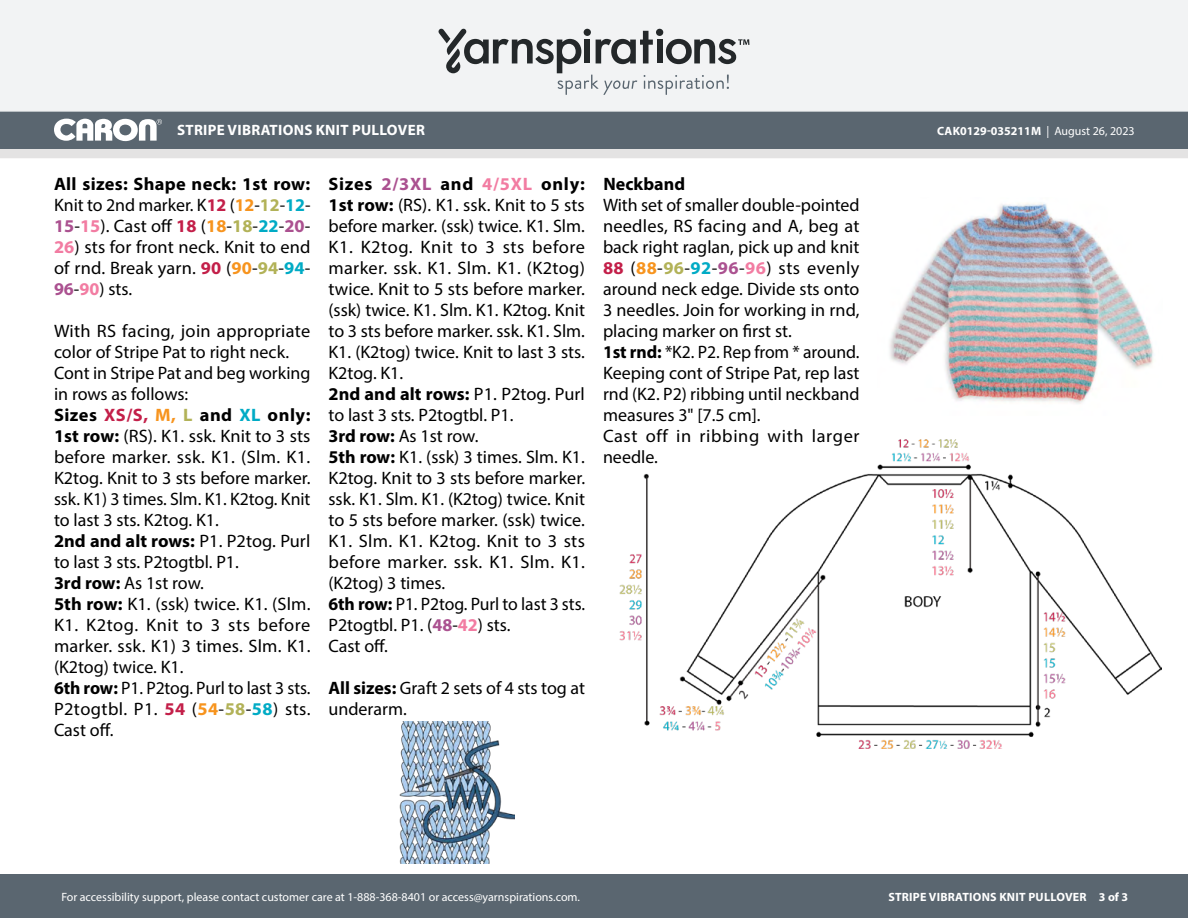
<style>
.page{position:relative;width:1188px;height:918px;background:#fff}
.page>*{position:absolute;margin:0;border:0;box-sizing:border-box;transform-origin:0 0}
.Body_-__Color_coded_6_sizes{font:18px/21px "Myriad Pro";color:#000;text-align:justify}
.Body_-__With_auto_styling{font:18px/21px "Myriad Pro";color:#000}
.Body_-__Color_coded_6_sizes-2{font:18px/21px "Myriad Pro";letter-spacing:.035em;color:#000}
.SIZES_-_Color_Coded{font:700 18px "Myriad Pro";color:#000}
.t1{font:700 15px "Myriad Pro";letter-spacing:.02em;color:#fff}
.t2{font:12px "Myriad Pro";color:#fff}
.t3{font:700 12px "Myriad Pro";letter-spacing:.02em;color:#fff}
.t4{font:700 12px "Myriad Pro";color:#fff}
.s1{font-weight:400}
.s2{font-weight:700}
.s3{font-weight:700;color:#c31f49}
.s4{font-weight:700;color:#f7941e}
.s5{font-weight:700;color:#b2b258}
.s6{font-weight:700;color:#00abc5}
.s7{font-weight:700;color:#ab5190}
.s8{font-weight:700;color:#f27ca2}
</style>
<div class="page">
<div style="left:0;top:875px;width:1188px;height:43px;background:#5a6670"></div>
<div style="left:0;top:149px;width:1188px;height:9px;background:#e4e3e3"></div>
<div style="left:0;top:111px;width:1188px;height:38px;background:#5a6670"></div>
<div style="left:0;top:0;width:1188px;height:112px;background:#f2f3f4"></div>
<svg style="left:438px;top:29px;width:311px;height:66px"></svg>
<svg style="left:54px;top:119px;width:108px;height:22px"></svg>
<img style="left:619px;top:439px;width:543px;height:310px">
<img style="left:889px;top:203px;width:264px;height:201px">
<img style="left:399px;top:722px;width:115px;height:142px">
<p class="t1" style="left:177px;top:120px;width:249px">STRIPE VIBRATIONS KNIT PULLOVER</p>
<p class="t4" style="left:937px;top:123px;width:199px">CAK0129-035211M <span class="s1">| August 26, 2023</span></p>
<p class="Body_-__Color_coded_6_sizes" style="left:54px;top:173px;width:258px"><span class="s2">All sizes: Shape neck: 1st row:<br></span>Knit to 2nd marker. K<span class="s3">12</span> (<span class="s4">12</span>-<span class="s5">12</span>-<span class="s6">12</span>- <span class="s7">15</span>-<span class="s8">15</span>). Cast off <span class="s3">18</span> (<span class="s4">18</span>-<span class="s5">18</span>-<span class="s6">22</span>-<span class="s7">20</span>-</p>
<p class="Body_-__Color_coded_6_sizes" style="left:54px;top:236px;width:258px"><span class="s8">26</span>) sts for front neck. Knit to end of rnd. Break yarn. <span class="s3">90</span> (<span class="s4">90</span>-<span class="s5">94</span>-<span class="s6">94</span>- <span class="s7">96</span>-<span class="s8">90</span>) sts.</p>
<p class="Body_-__Color_coded_6_sizes" style="left:54px;top:320px;width:258px">With RS facing, join appropriate color of Stripe Pat to right neck.</p>
<p class="Body_-__With_auto_styling" style="left:54px;top:362px;width:258px">Cont in Stripe Pat and beg working in rows as follows:</p>
<p class="Body_-__Color_coded_6_sizes" style="left:54px;top:404px;width:258px"><span class="s2">Sizes</span> <span class="s3">XS/S,</span> <span class="s4">M,</span> <span class="s5">L</span> <span class="s2">and</span> <span class="s6">XL</span> <span class="s2">only:<br>1st row:</span> (RS). K1. ssk. Knit to 3 sts before marker. ssk. K1. (Slm. K1.<br>K2tog. Knit to 3 sts before marker. ssk. K1) 3 times. Slm. K1. K2tog. Knit to last 3 sts. K2tog. K1.</p>
<p class="Body_-__Color_coded_6_sizes" style="left:54px;top:530px;width:258px"><span class="s2">2nd and alt rows:</span> P1. P2tog. Purl to last 3 sts. P2togtbl. P1.</p>
<p class="Body_-__Color_coded_6_sizes" style="left:54px;top:572px;width:151px"><span class="s2">3rd row:</span> As 1st row.</p>
<p class="Body_-__Color_coded_6_sizes" style="left:54px;top:593px;width:258px"><span class="s2">5th row:</span> K1. (ssk) twice. K1. (Slm.<br>K1. K2tog. Knit to 3 sts before marker. ssk. K1) 3 times. Slm. K1. (K2tog) twice. K1.</p>
<p class="Body_-__Color_coded_6_sizes" style="left:54px;top:677px;width:258px"><span class="s2">6th row:</span> P1. P2tog. Purl to last 3 sts.<br>P2togtbl. P1. <span class="s3">54</span> (<span class="s4">54</span>-<span class="s5">58</span>-<span class="s6">58</span>) sts.<br>Cast off.</p>
<p class="Body_-__Color_coded_6_sizes" style="left:328px;top:173px;width:258px"><span class="s2">Sizes</span> <span class="s7">2/3XL</span> <span class="s2">and</span> <span class="s8">4/5XL</span> <span class="s2">only:<br>1st row:</span> (RS). K1. ssk. Knit to 5 sts before marker. (ssk) twice. K1. Slm.<br>K1. K2tog. Knit to 3 sts before marker. ssk. K1. Slm. K1. (K2tog) twice. Knit to 5 sts before marker. (ssk) twice. K1. Slm. K1. K2tog. Knit to 3 sts before marker. ssk. K1. Slm.<br>K1. (K2tog) twice. Knit to last 3 sts.<br>K2tog. K1.</p>
<p class="Body_-__Color_coded_6_sizes" style="left:328px;top:383px;width:258px"><span class="s2">2nd and alt rows:</span> P1. P2tog. Purl to last 3 sts. P2togtbl. P1.</p>
<p class="Body_-__Color_coded_6_sizes" style="left:328px;top:425px;width:151px"><span class="s2">3rd row:</span> As 1st row.</p>
<p class="Body_-__Color_coded_6_sizes" style="left:328px;top:446px;width:258px"><span class="s2">5th row:</span> K1. (ssk) 3 times. Slm. K1.<br>K2tog. Knit to 3 sts before marker. ssk. K1. Slm. K1. (K2tog) twice. Knit to 5 sts before marker. (ssk) twice.<br>K1. Slm. K1. K2tog. Knit to 3 sts before marker. ssk. K1. Slm. K1. (K2tog) 3 times.</p>
<p class="Body_-__Color_coded_6_sizes" style="left:328px;top:593px;width:258px"><span class="s2">6th row:</span> P1. P2tog. Purl to last 3 sts.<br>P2togtbl. P1. (<span class="s7">48</span>-<span class="s8">42</span>) sts.</p>
<p class="Body_-__Color_coded_6_sizes" style="left:328px;top:635px;width:61px">Cast off.</p>
<p class="Body_-__Color_coded_6_sizes" style="left:328px;top:677px;width:258px"><span class="s2">All sizes:</span> Graft 2 sets of 4 sts tog at underarm.</p>
<p class="SIZES_-_Color_Coded" style="left:604px;top:172px;width:83px">Neckband</p>
<p class="Body_-__Color_coded_6_sizes" style="left:603px;top:194px;width:258px">With set of smaller double-pointed needles, RS facing and A, beg at back right raglan, pick up and knit <span class="s3">88</span> (<span class="s4">88</span>-<span class="s5">96</span>-<span class="s6">92</span>-<span class="s7">96</span>-<span class="s8">96</span>) sts evenly around neck edge. Divide sts onto 3 needles. Join for working in rnd, placing marker on first st.</p>
<p class="Body_-__Color_coded_6_sizes" style="left:603px;top:341px;width:258px"><span class="s2">1st rnd:</span> *K2. P2. Rep from * around.</p>
<p class="Body_-__Color_coded_6_sizes" style="left:603px;top:362px;width:258px">Keeping cont of Stripe Pat, rep last rnd (K2. P2) ribbing until neckband measures 3" [7.5 cm].</p>
<p class="Body_-__Color_coded_6_sizes-2" style="left:603px;top:425px;width:258px">Cast off in ribbing with larger needle.</p>
<p class="t2" style="left:61px;top:889px;width:520px">For accessibility support, please contact customer care at 1-888-368-8401 or access@yarnspirations.com.</p>
<p class="t3" style="left:888px;top:889px;width:241px">STRIPE VIBRATIONS KNIT PULLOVER 3 of 3</p>
</div>
